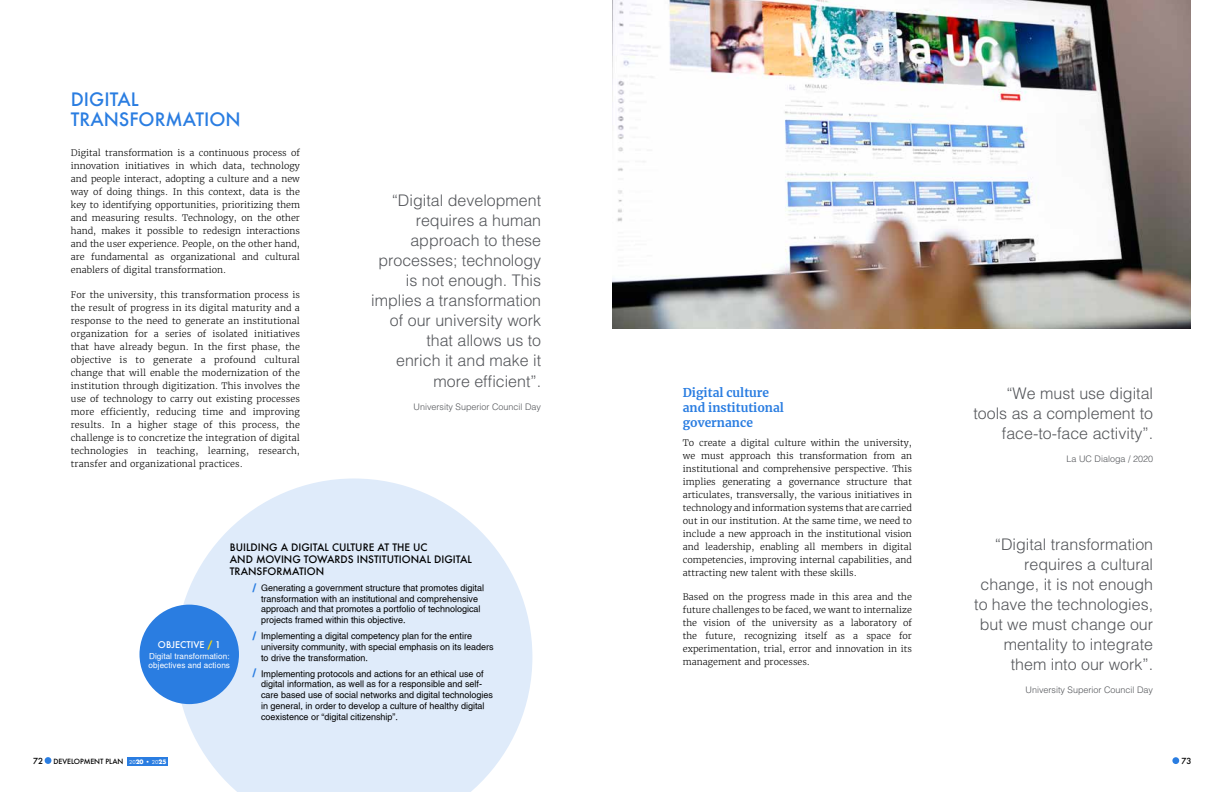
<style>
.page{position:relative;width:1224px;height:792px;background:#fff}
.page>*{position:absolute;margin:0;border:0;box-sizing:border-box;transform-origin:0 0}
.t1{font:500 18px/20px "Futura";color:#2a7de1}
.t2{font:300 16px/20.1px "Helvetica";color:#54565a;text-align:right}
.t3{font:700 12px/15px "Merriweather";color:#2a7de1}
.t4{font:500 10px/12px "Futura";color:#000}
.t5{font:300 9px/13px "Merriweather";color:#000;text-align:justify}
.t6{font:9px/10.8px "Helvetica";color:#000}
.t7{font:300 9px "Helvetica";color:#54565a}
.t8{font:500 9px "Futura";color:#fff}
.t9{font:8.1px/9px "Helvetica";letter-spacing:.01em;color:#fff}
.t10{font:500 8.1px "Futura";color:#000}
.t11{font:500 7px "Futura";letter-spacing:-.01em;color:#000}
.s1{font-weight:700;font-size:11.7px;color:#2a7de1}
.s2{font-weight:700;color:#ffda00}
.s3{font-family:"Futura T";font-weight:400;font-size:5.9px;color:#fff}
.s4{font-weight:700;font-size:5.9px;color:#fff}
</style>
<div class="page">
<div style="left:1172px;top:757px;width:7px;height:7px;background:#2a7de1;border-radius:50%"></div>
<div style="left:127px;top:757px;width:41px;height:8px;background:#2a7de1"></div>
<div style="left:45px;top:757px;width:6px;height:7px;background:#2a7de1;border-radius:50%"></div>
<img style="left:612px;top:0;width:578px;height:329px">
<svg style="left:175px;top:478px;width:357px;height:314px;fill:#dfebfa"></svg>
<div style="left:140px;top:605px;width:99px;height:99px;background:#2a7de1;border-radius:50%"></div>
<h1 class="t1" style="left:71px;top:89px;width:171px">DIGITAL<br>TRANSFORMATION</h1>
<p class="t5" style="left:71px;top:147px;width:231px">Digital transformation is a continuous process of innovation initiatives in which data, technology and people interact, adopting a culture and a new way of doing things. In this context, data is the key to identifying opportunities, prioritizing them and measuring results. Technology, on the other hand, makes it possible to redesign interactions and the user experience. People, on the other hand, are fundamental as organizational and cultural enablers of digital transformation.</p>
<p class="t5" style="left:71px;top:288px;width:231px">For the university, this transformation process is the result of progress in its digital maturity and a response to the need to generate an institutional organization for a series of isolated initiatives that have already begun. In the first phase, the objective is to generate a profound cultural change that will enable the modernization of the institution through digitization. This involves the use of technology to carry out existing processes more efficiently, reducing time and improving results. In a higher stage of this process, the challenge is to concretize the integration of digital technologies in teaching, learning, research, transfer and organizational practices.</p>
<h2 class="t2" style="left:371px;top:190px;width:171px">“Digital development requires a human approach to these processes; technology is not enough. This implies a transformation of our university work that allows us to<br>enrich it and make it more efficient”.</h2>
<p class="t7" style="left:414px;top:401px;width:129px">University Superior Council Day</p>
<p class="t4" style="left:230px;top:541px;width:244px">BUILDING A DIGITAL CULTURE AT THE UC<br>AND MOVING TOWARDS INSTITUTIONAL DIGITAL<br>TRANSFORMATION</p>
<p class="t6" style="left:261px;top:582px;width:225px;text-indent:-8px"><span class="s1">/</span> Generating a government structure that promotes digital transformation with an institutional and comprehensive approach and that promotes a portfolio of technological projects framed within this objective.</p>
<p class="t6" style="left:261px;top:630px;width:234px;text-indent:-8px"><span class="s1">/</span> Implementing a digital competency plan for the entire university community, with special emphasis on its leaders to drive the transformation.</p>
<p class="t6" style="left:261px;top:668px;width:234px;text-indent:-8px"><span class="s1">/</span> Implementing protocols and actions for an ethical use of digital information, as well as for a responsible and self&shy;care based use of social networks and digital technologies in general, in order to develop a culture of healthy digital coexistence or “digital citizenship”.</p>
<p class="t8" style="left:158px;top:638px;width:64px">OBJECTIVE <span class="s2">/</span> 1</p>
<p class="t9" style="left:149px;top:652px;width:83px">Digital transformation: objectives and actions</p>
<h3 class="t3" style="left:683px;top:385px;width:103px">Digital culture and institutional governance</h3>
<p class="t5" style="left:683px;top:436px;width:231px">To create a digital culture within the university, we must approach this transformation from an institutional and comprehensive perspective. This implies generating a governance structure that articulates, transversally, the various initiatives in technology and information systems that are carried out in our institution. At the same time, we need to include a new approach in the institutional vision and leadership, enabling all members in digital competencies, improving internal capabilities, and attracting new talent with these skills.</p>
<p class="t5" style="left:683px;top:591px;width:231px">Based on the progress made in this area and the future challenges to be faced, we want to internalize the vision of the university as a laboratory of the future, recognizing itself as a space for experimentation, trial, error and innovation in its management and processes.</p>
<h2 class="t2" style="left:974px;top:383px;width:181px">“We must use digital tools as a complement to face-to-face activity”.</h2>
<p class="t7" style="left:1067px;top:453px;width:88px">La UC Dialoga / 2020</p>
<h2 class="t2" style="left:974px;top:534px;width:180px">“Digital transformation requires a cultural change, it is not enough to have the technologies, but we must change our mentality to integrate them into our work”.</h2>
<p class="t7" style="left:1026px;top:684px;width:129px">University Superior Council Day</p>
<p class="t10" style="left:33px;top:755px;width:11px">72</p>
<p class="t11" style="left:54px;top:757px;width:114px">DEVELOPMENT PLAN <span class="s3">20</span><span class="s4">20 •</span> <span class="s3">20</span><span class="s4">25</span></p>
<p class="t10" style="left:1182px;top:756px;width:11px">73</p>
</div>
